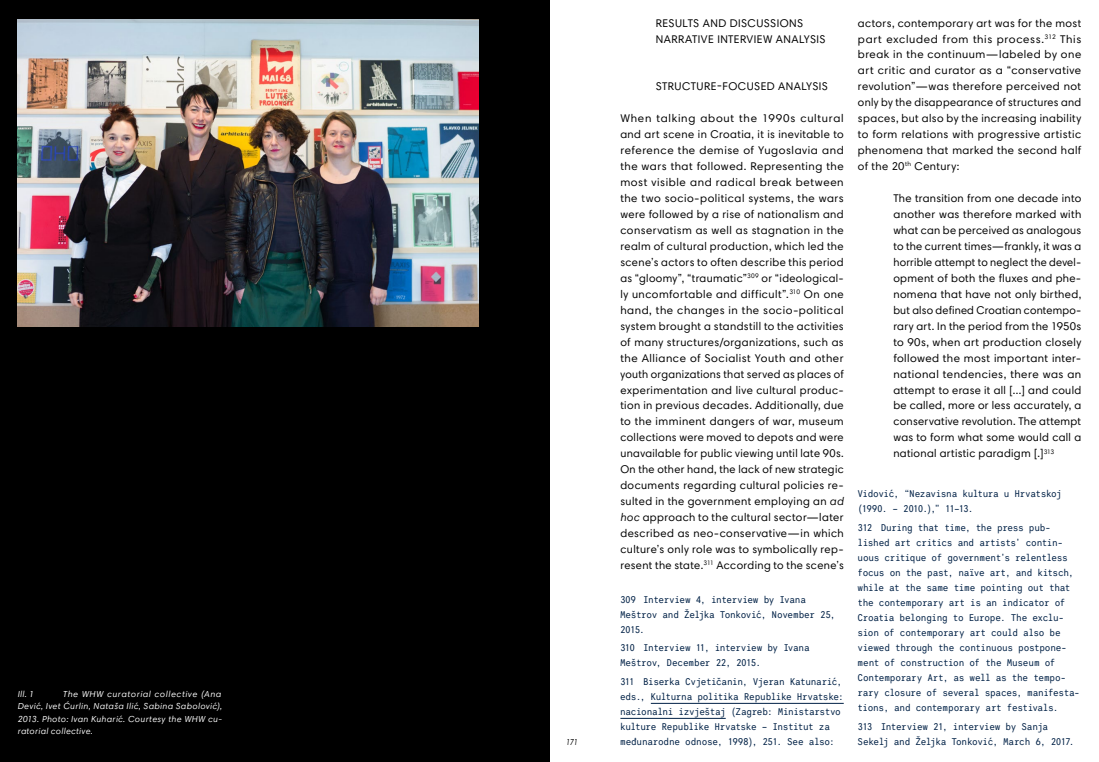
<style>
.page{position:relative;width:1099px;height:762px;background:#fff}
.page>*{position:absolute;margin:0;border:0;box-sizing:border-box;transform-origin:0 0}
.t1{font:11.25px/16px "Harmonia Sans Pro Cyr";letter-spacing:.03em;color:#000;text-align:justify}
.t2{font:10px/15px "Harmonia Sans Mono Std CE";letter-spacing:.025em;color:#002146}
.t3{font:italic 8.75px/12.5px "Harmonia Sans Pro Cyr";letter-spacing:.045em;color:#fff;text-align:justify}
.t4{font:italic 8.75px "Harmonia Sans Pro Cyr";color:#000;scale:.85 1}
.s1{font-style:italic}
</style>
<div class="page">
<hr style="left:651px;top:703px;width:192px;height:1px;background:#002146">
<hr style="left:620px;top:718px;width:105px;height:1px;background:#002146">
<div style="left:0;top:0;width:549px;height:762px;background:#000"></div>
<img style="left:18px;top:19px;width:460px;height:307px">
<p class="t3" style="left:18px;top:687px;width:206px;text-indent:45px">The WHW curatorial collective (Ana Dević, Ivet Ćurlin, Nataša Ilić, Sabina Sabolović), 2013. Photo: Ivan Kuharić. Courtesy the WHW cu&shy;ratorial collective.</p>
<p class="t3" style="left:18px;top:687px;width:18px">Ill. 1</p>
<p class="t1" style="left:857px;top:15px;width:225px">actors, contemporary art was for the most part excluded from this process.<sup>312</sup> This break in the continuum—labeled by one art critic and curator as a “conservative revolution”—was therefore perceived not only by the disappearance of structures and spaces, but also by the increasing inability to form relations with progressive artistic phenomena that marked the second half of the 20<sup>th</sup> Century:</p>
<p class="t1" style="left:893px;top:190px;width:189px">The transition from one decade into another was therefore marked with what can be perceived as analogous to the current times—frankly, it was a horrible attempt to neglect the devel&shy;opment of both the fluxes and phe&shy;nomena that have not only birthed, but also defined Croatian contempo&shy;rary art. In the period from the 1950s to 90s, when art production closely followed the most important inter&shy;national tendencies, there was an attempt to erase it all [...] and could be called, more or less accurately, a conservative revolution. The attempt was to form what some would call a national artistic paradigm [.]<sup>313</sup></p>
<p class="t2" style="left:857px;top:486px;width:205px">Vidović, “Nezavisna kultura u Hrvatskoj (1990. – 2010.),” 11–13.</p>
<p class="t2" style="left:857px;top:520px;width:223px">312 During that time, the press pub&shy;lished art critics and artists’ contin&shy;uous critique of government’s relentless focus on the past, naïve art, and kitsch, while at the same time pointing out that the contemporary art is an indicator of Croatia belonging to Europe. The exclu&shy;sion of contemporary art could also be viewed through the continuous postpone&shy;ment of construction of the Museum of Contemporary Art, as well as the tempo&shy;rary closure of several spaces, manifesta&shy;tions, and contemporary art festivals.</p>
<p class="t2" style="left:857px;top:718px;width:191px">313 Interview 21, interview by Sanja</p>
<p class="t1" style="left:656px;top:15px;width:14px">Results</p>
<p class="t1" style="left:703px;top:15px;width:9px">and</p>
<p class="t1" style="left:729px;top:15px;width:16px">Discussions</p>
<p class="t1" style="left:656px;top:31px;width:16px">Narrative</p>
<p class="t1" style="left:717px;top:31px;width:11px">Interview</p>
<p class="t1" style="left:776px;top:31px;width:15px">Analysis</p>
<p class="t1" style="left:656px;top:78px;width:15px">Structure</p>
<p class="t1" style="left:717px;top:78px;width:14px">-focused</p>
<p class="t1" style="left:778px;top:78px;width:8px">analysis</p>
<p class="t1" style="left:620px;top:110px;width:225px">When talking about the 1990s cultural and art scene in Croatia, it is inevitable to reference the demise of Yugoslavia and the wars that followed. Representing the most visible and radical break between the two socio-political systems, the wars were followed by a rise of nationalism and conservatism as well as stagnation in the realm of cultural production, which led the scene’s actors to often describe this period as “gloomy”, “traumatic”<sup>309</sup> or “ideological&shy;ly uncomfortable and difficult”.<sup>310</sup> On one hand, the changes in the socio-political system brought a standstill to the activities of many structures/organizations, such as the Alliance of Socialist Youth and other youth organizations that served as places of experimentation and live cultural produc&shy;tion in previous decades. Additionally, due to the imminent dangers of war, museum collections were moved to depots and were unavailable for public viewing until late 90s.<br>On the other hand, the lack of new strategic documents regarding cultural policies re&shy;sulted in the government employing an <span class="s1">ad hoc</span> approach to the cultural sector—later described as neo-conservative—in which culture’s only role was to symbolically rep&shy;resent the state.<sup>311</sup> According to the scene’s</p>
<p class="t2" style="left:620px;top:591px;width:216px">309 Interview 4, interview by Ivana<br>Meštrov and Željka Tonković, November 25,<br>2015.</p>
<p class="t2" style="left:620px;top:640px;width:190px">310 Interview 11, interview by Ivana<br>Meštrov, December 22, 2015.</p>
<p class="t2" style="left:620px;top:673px;width:225px">311 Biserka Cvjetičanin, Vjeran Katunarić, eds., Kulturna politika Republike Hrvatske: nacionalni izvještaj (Zagreb: Ministarstvo kulture Republike Hrvatske – Institut za međunarodne odnose, 1998), 251. See also:</p>
<p class="t4" style="left:566px;top:736px;width:15px">171</p>
<p class="t2" style="left:857px;top:733px;width:218px">Sekelj and Željka Tonković, March 6, 2017.</p>
</div>
